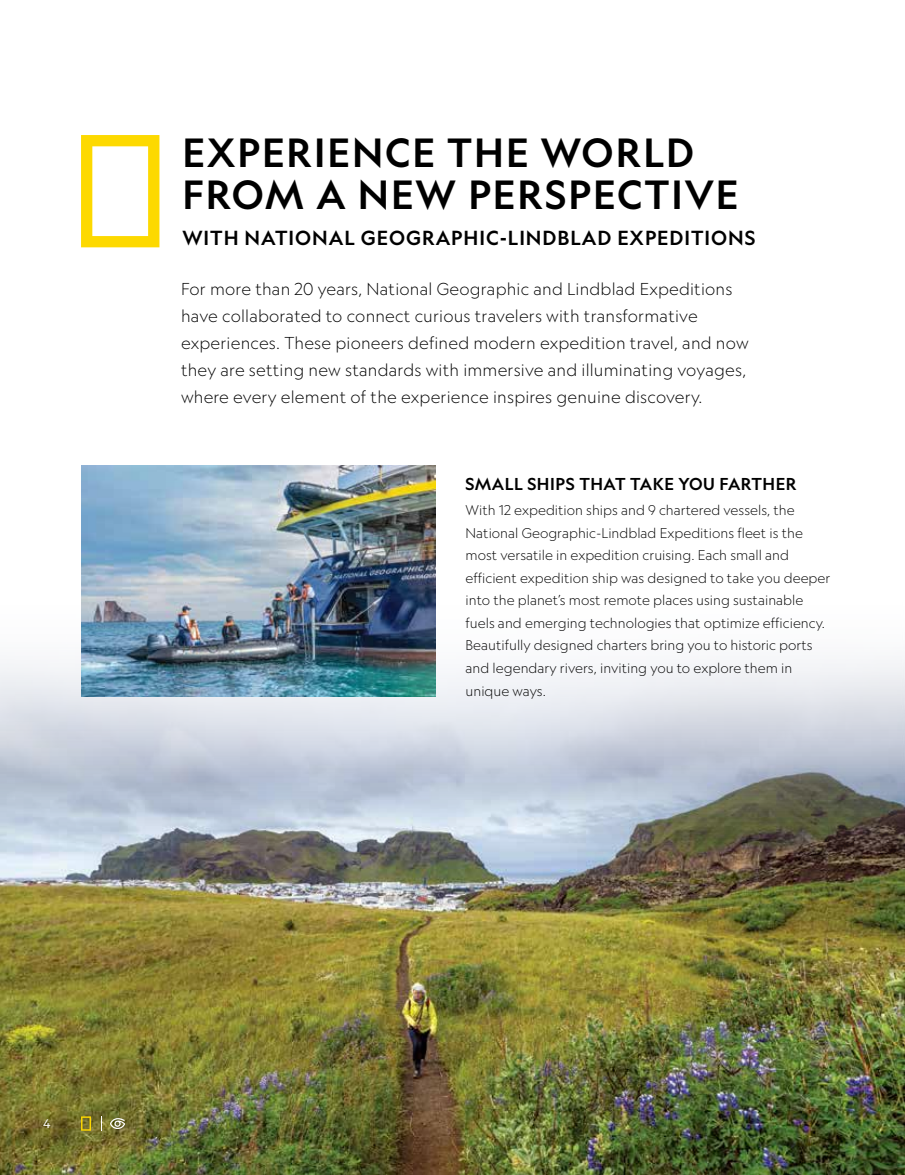
<style>
.page{position:relative;width:905px;height:1175px;background:#fff}
.page>*{position:absolute;margin:0;border:0;box-sizing:border-box;transform-origin:0 0}
.t1{font:500 39px/42px "Geograph";letter-spacing:.05em;color:#000}
.t2{font:500 19.5px "Geograph";letter-spacing:.05em;color:#000}
.t3{font:300 16.5px/27px "Geograph";letter-spacing:.01em;color:#000}
.t4{font:500 16.5px "Geograph";letter-spacing:.03em;color:#000}
.t5{font:300 13.5px/22.5px "Geograph";color:#000}
.t6{font:12px "Geograph";color:#fff}
</style>
<div class="page">
<img style="left:0;top:507px;width:904px;height:667px">
<svg style="left:81px;top:135px;width:78px;height:112px"></svg>
<svg style="left:110px;top:1118px;width:15px;height:11px"></svg>
<svg style="left:81px;top:1116px;width:10px;height:14px"></svg>
<svg style="left:101px;top:1116px;width:1px;height:14px"></svg>
<img style="left:81px;top:465px;width:354px;height:231px">
<div style="left:885px;top:245px;width:19px;height:418px;background:#fff"></div>
<h1 class="t1" style="left:182px;top:131px;width:557px">EXPERIENCE THE WORLD<br>FROM A NEW PERSPECTIVE</h1>
<h2 class="t2" style="left:182px;top:225px;width:574px">WITH NATIONAL GEOGRAPHIC-LINDBLAD EXPEDITIONS</h2>
<p class="t3" style="left:181px;top:275px;width:569px">For more than 20 years, National Geographic and Lindblad Expeditions have collaborated to connect curious travelers with transformative experiences. These pioneers defined modern expedition travel, and now they are setting new standards with immersive and illuminating voyages, where every element of the experience inspires genuine discovery.</p>
<p class="t4" style="left:465px;top:473px;width:332px">SMALL SHIPS THAT TAKE YOU FARTHER</p>
<p class="t5" style="left:465px;top:499px;width:366px">With 12 expedition ships and 9 chartered vessels, the National Geographic-Lindblad Expeditions fleet is the most versatile in expedition cruising. Each small and efficient expedition ship was designed to take you deeper into the planet’s most remote places using sustainable fuels and emerging technologies that optimize efficiency.<br>Beautifully designed charters bring you to historic ports and legendary rivers, inviting you to explore them in unique ways.</p>
<p class="t6" style="left:43px;top:1116px;width:9px">4</p>
</div>
